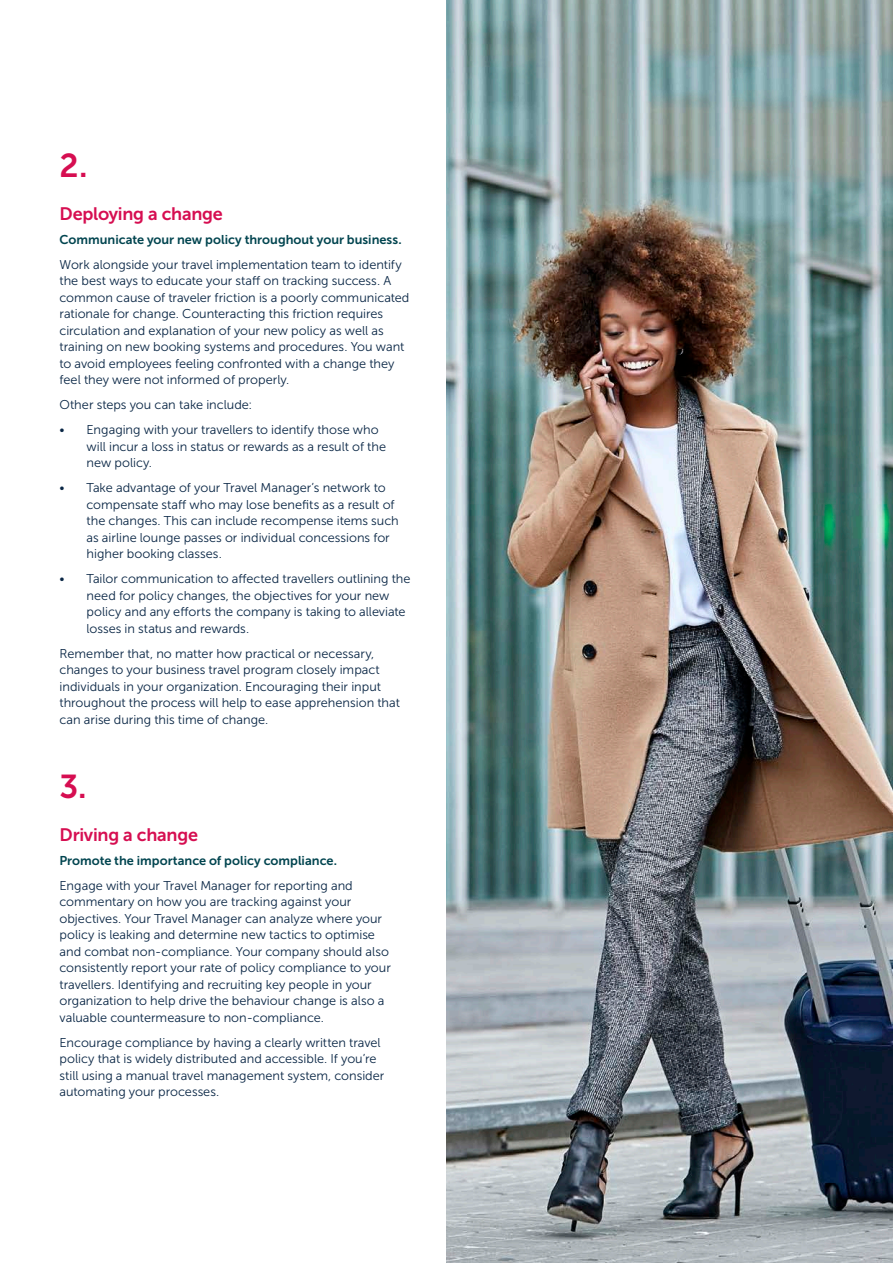
<style>
.page{position:relative;width:893px;height:1263px;background:#fff}
.page>*{position:absolute;margin:0;border:0;box-sizing:border-box;transform-origin:0 0}
.Body_Copy_museo_300{font:33px "Museo Sans 700";color:#d60e51}
.Body_Copy_museo_300-2{font:18px "Museo Sans 700";letter-spacing:-.015em;color:#d60e51}
.Body_Copy_museo_300-3{font:12.75px/16.5px "Museo Sans 300";color:#092645}
.Body_Copy_museo_300-4{font:12.75px "Museo Sans 700";color:#00444f}
</style>
<div class="page">
<img style="left:446px;top:0;width:447px;height:1263px">
<p class="Body_Copy_museo_300" style="left:60px;top:147px;width:29px">2.</p>
<p class="Body_Copy_museo_300-2" style="left:60px;top:204px;width:165px">Deploying a change</p>
<p class="Body_Copy_museo_300-4" style="left:60px;top:232px;width:344px">Communicate your new policy throughout your business.</p>
<p class="Body_Copy_museo_300-3" style="left:60px;top:256px;width:351px">Work alongside your travel implementation team to identify the best ways to educate your staff on tracking success. A common cause of traveler friction is a poorly communicated rationale for change. Counteracting this friction requires circulation and explanation of your new policy as well as training on new booking systems and procedures. You want to avoid employees feeling confronted with a change they feel they were not informed of properly.</p>
<p class="Body_Copy_museo_300-3" style="left:60px;top:397px;width:194px">Other steps you can take include:</p>
<p class="Body_Copy_museo_300-3" style="left:87px;top:422px;width:301px;text-indent:-27px">• Engaging with your travellers to identify those who will incur a loss in status or rewards as a result of the new policy.</p>
<p class="Body_Copy_museo_300-3" style="left:87px;top:480px;width:314px;text-indent:-27px">• Take advantage of your Travel Manager’s network to compensate staff who may lose benefits as a result of the changes. This can include recompense items such as airline lounge passes or individual concessions for higher booking classes.</p>
<p class="Body_Copy_museo_300-3" style="left:87px;top:571px;width:325px;text-indent:-27px">• Tailor communication to affected travellers outlining the need for policy changes, the objectives for your new policy and any efforts the company is taking to alleviate losses in status and rewards.</p>
<p class="Body_Copy_museo_300-3" style="left:60px;top:645px;width:342px">Remember that, no matter how practical or necessary, changes to your business travel program closely impact individuals in your organization. Encouraging their input throughout the process will help to ease apprehension that can arise during this time of change.</p>
<p class="Body_Copy_museo_300" style="left:60px;top:768px;width:28px">3.</p>
<p class="Body_Copy_museo_300-2" style="left:60px;top:825px;width:140px">Driving a change</p>
<p class="Body_Copy_museo_300-4" style="left:60px;top:853px;width:279px">Promote the importance of policy compliance.</p>
<p class="Body_Copy_museo_300-3" style="left:60px;top:877px;width:333px">Engage with your Travel Manager for reporting and commentary on how you are tracking against your objectives. Your Travel Manager can analyze where your policy is leaking and determine new tactics to optimise and combat non-compliance. Your company should also consistently report your rate of policy compliance to your travellers. Identifying and recruiting key people in your organization to help drive the behaviour change is also a valuable countermeasure to non-compliance.</p>
<p class="Body_Copy_museo_300-3" style="left:60px;top:1034px;width:326px">Encourage compliance by having a clearly written travel policy that is widely distributed and accessible. If you’re still using a manual travel management system, consider automating your processes.</p>
</div>
